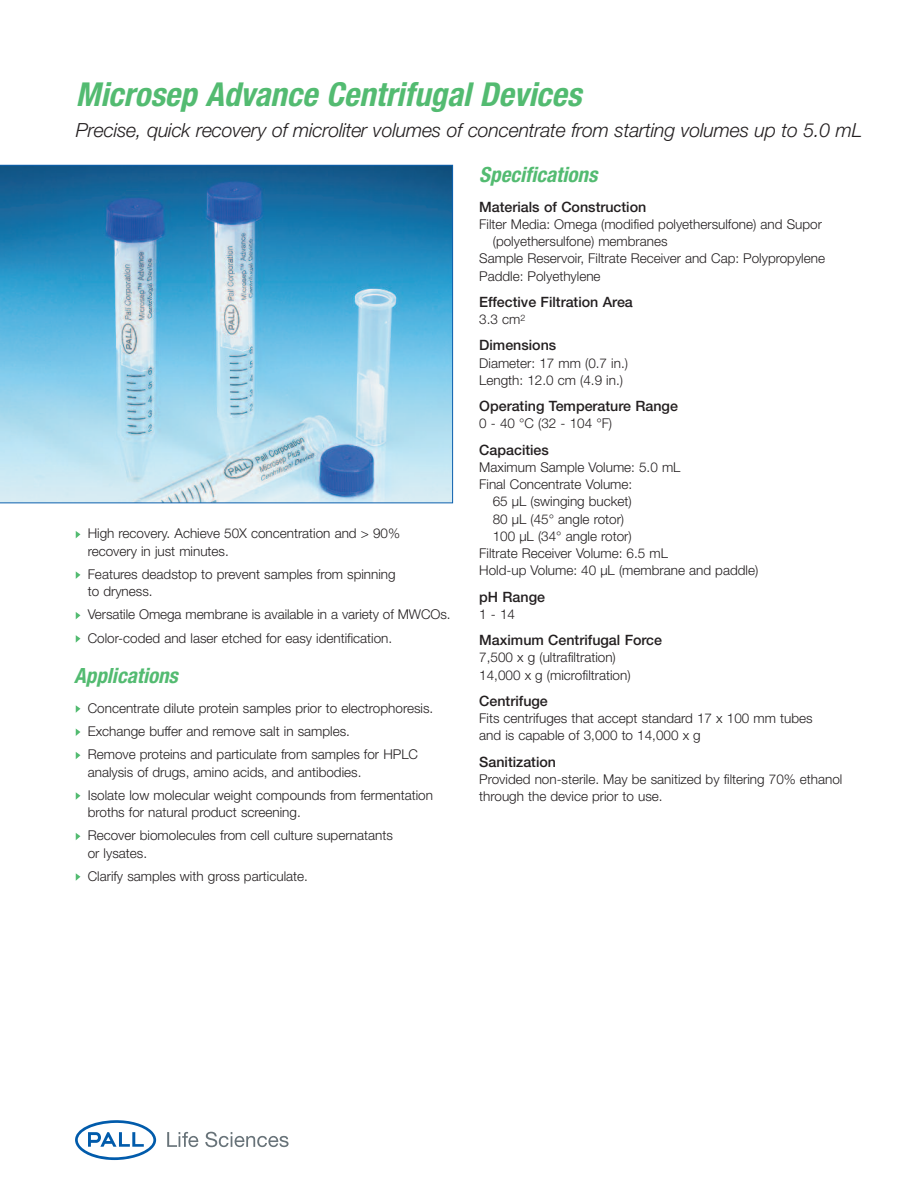
<style>
.page{position:relative;width:918px;height:1188px;background:#fff}
.page>*{position:absolute;margin:0;border:0;box-sizing:border-box;transform-origin:0 0}
.t1{font:italic 700 condensed 33px "Helvetica Neue";color:#53bb71}
.t2{font:italic 700 condensed 21px "Helvetica Neue";color:#53bb71}
.t3{font:italic 300 19.5px "Helvetica Neue";letter-spacing:-.01em;color:#231f20}
.t4{font:500 14.25px "Helvetica Neue";color:#231f20}
.t5{font:300 13.5px/17.2px "Helvetica Neue";color:#231f20}
</style>
<div class="page">
<svg style="left:76px;top:873px;width:4px;height:8px"></svg>
<svg style="left:76px;top:792px;width:4px;height:8px"></svg>
<svg style="left:76px;top:752px;width:4px;height:7px"></svg>
<svg style="left:76px;top:729px;width:4px;height:7px"></svg>
<svg style="left:76px;top:705px;width:4px;height:8px"></svg>
<svg style="left:76px;top:612px;width:4px;height:7px"></svg>
<svg style="left:76px;top:571px;width:4px;height:8px"></svg>
<svg style="left:76px;top:531px;width:4px;height:7px"></svg>
<svg style="left:76px;top:833px;width:4px;height:7px"></svg>
<svg style="left:76px;top:635px;width:4px;height:8px"></svg>
<svg style="left:75px;top:1120px;width:81px;height:40px"></svg>
<svg style="left:167px;top:1132px;width:31px;height:15px"></svg>
<svg style="left:205px;top:1132px;width:84px;height:15px"></svg>
<svg style="left:0;top:165px;width:453px;height:338px;background:#6eb0d3"></svg>
<h1 class="t1" style="left:76px;top:82px;width:507px">Microsep Advance Centrifugal Devices</h1>
<h3 class="t3" style="left:76px;top:123px;width:788px">Precise, quick recovery of microliter volumes of concentrate from starting volumes up to 5.0 mL</h3>
<p class="t5" style="left:88px;top:526px;width:314px">High recovery. Achieve 50X concentration and &gt; 90% recovery in just minutes.</p>
<p class="t5" style="left:88px;top:567px;width:309px">Features deadstop to prevent samples from spinning to dryness.</p>
<p class="t5" style="left:88px;top:604px;width:364px;line-height:23.2px">Versatile Omega membrane is available in a variety of MWCOs.<br>Color-coded and laser etched for easy identification.</p>
<h2 class="t2" style="left:74px;top:668px;width:105px">Applications</h2>
<p class="t5" style="left:88px;top:698px;width:347px;line-height:23.2px">Concentrate dilute protein samples prior to electrophoresis.<br>Exchange buffer and remove salt in samples.<br>Remove proteins and particulate from samples for HPLC</p>
<p class="t5" style="left:88px;top:761px;width:347px;line-height:23.2px">analysis of drugs, amino acids, and antibodies.<br>Isolate low molecular weight compounds from fermentation</p>
<p class="t5" style="left:88px;top:802px;width:307px;line-height:23.2px">broths for natural product screening.<br>Recover biomolecules from cell culture supernatants</p>
<p class="t5" style="left:88px;top:842px;width:222px;line-height:23.2px">or lysates.<br>Clarify samples with gross particulate.</p>
<h2 class="t2" style="left:479px;top:167px;width:120px">Specifications</h2>
<p class="t4" style="left:479px;top:201px;width:169px">Materials of Construction</p>
<p class="t5" style="left:479px;top:217px;width:344px">Filter Media: Omega (modified polyethersulfone) and Supor</p>
<p class="t5" style="left:493px;top:234px;width:176px">(polyethersulfone) membranes</p>
<p class="t5" style="left:479px;top:251px;width:347px">Sample Reservoir, Filtrate Receiver and Cap: Polypropylene</p>
<p class="t5" style="left:479px;top:269px;width:123px">Paddle: Polyethylene</p>
<p class="t4" style="left:479px;top:297px;width:155px">Effective Filtration Area</p>
<p class="t5" style="left:479px;top:312px;width:48px">3.3 cm<sup>2</sup></p>
<p class="t4" style="left:479px;top:340px;width:79px">Dimensions</p>
<p class="t5" style="left:479px;top:356px;width:150px">Diameter: 17 mm (0.7 in.)<br>Length: 12.0 cm (4.9 in.)</p>
<p class="t4" style="left:479px;top:401px;width:200px">Operating Temperature Range</p>
<p class="t5" style="left:479px;top:416px;width:134px">0 - 40 °C (32 - 104 °F)</p>
<p class="t4" style="left:479px;top:444px;width:71px">Capacities</p>
<p class="t5" style="left:479px;top:460px;width:203px">Maximum Sample Volume: 5.0 mL</p>
<p class="t5" style="left:479px;top:477px;width:155px">Final Concentrate Volume:</p>
<p class="t5" style="left:493px;top:494px;width:141px">65 µL (swinging bucket)</p>
<p class="t5" style="left:493px;top:512px;width:133px">80 µL (45° angle rotor)</p>
<p class="t5" style="left:493px;top:529px;width:140px">100 µL (34° angle rotor)</p>
<p class="t5" style="left:479px;top:546px;width:190px">Filtrate Receiver Volume: 6.5 mL</p>
<p class="t5" style="left:479px;top:563px;width:281px">Hold-up Volume: 40 µL (membrane and paddle)</p>
<p class="t4" style="left:479px;top:591px;width:67px">pH Range</p>
<p class="t5" style="left:479px;top:607px;width:37px">1-14</p>
<p class="t4" style="left:479px;top:635px;width:184px">Maximum Centrifugal Force</p>
<p class="t5" style="left:479px;top:650px;width:153px">7,500 x g (ultrafiltration)<br>14,000 x g (microfiltration)</p>
<p class="t4" style="left:479px;top:696px;width:70px">Centrifuge</p>
<p class="t5" style="left:479px;top:711px;width:335px">Fits centrifuges that accept standard 17 x 100 mm tubes and is capable of 3,000 to 14,000 x g</p>
<p class="t4" style="left:479px;top:756px;width:78px">Sanitization</p>
<p class="t5" style="left:479px;top:772px;width:365px">Provided non-sterile. May be sanitized by filtering 70% ethanol through the device prior to use.</p>
</div>
